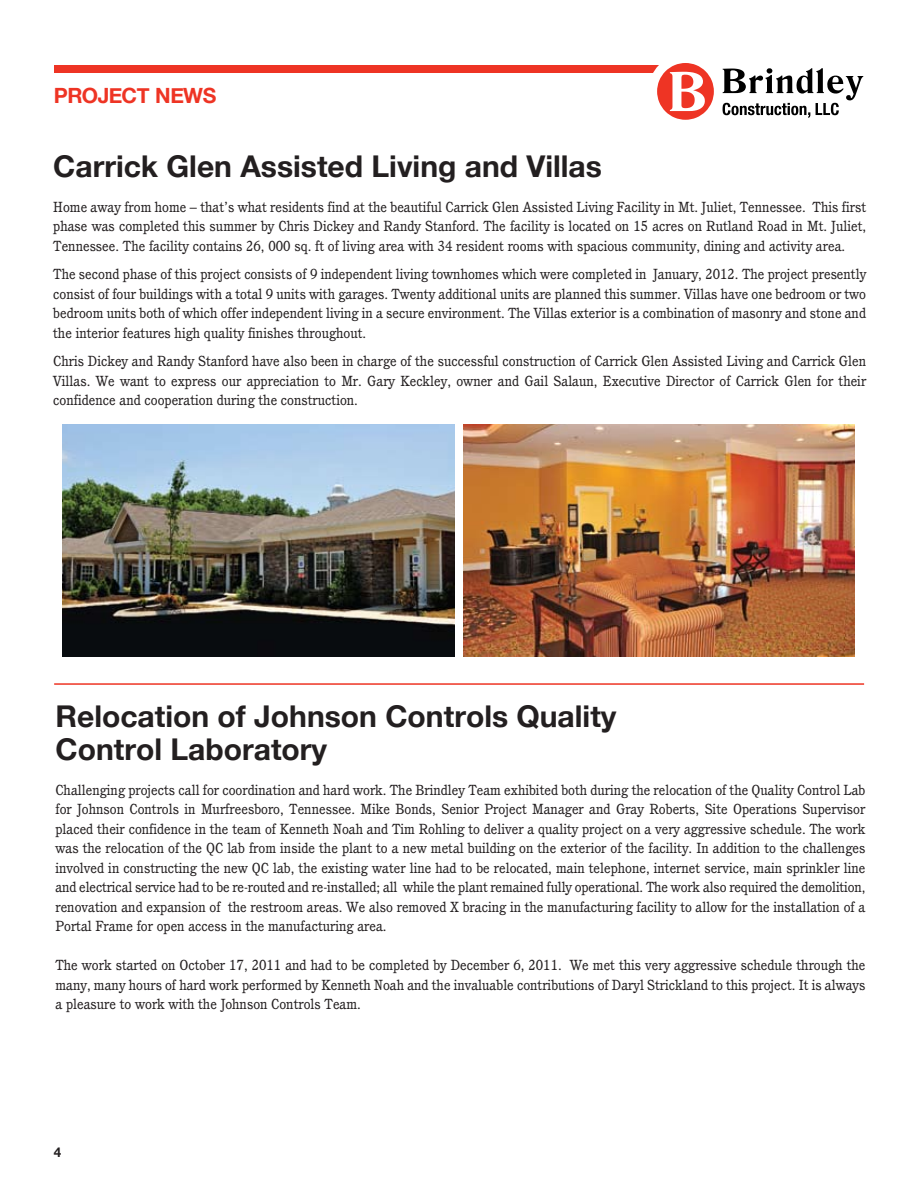
<style>
.page{position:relative;width:918px;height:1188px;background:#fff}
.page>*{position:absolute;margin:0;border:0;box-sizing:border-box;transform-origin:0 0}
.t1{font:700 30px/33px "Helvetica Neue";color:#231f20}
.t2{font:700 21px "Helvetica Neue";letter-spacing:-.02em;color:#ee3424}
.t3{font:14.25px/19.5px "Cushing";color:#231f20;text-align:justify}
.t4{font:700 13.5px "Helvetica Neue";color:#231f20}
</style>
<div class="page">
<div style="left:54px;top:65px;width:634px;height:8px;background:#ee3424"></div>
<svg style="left:653px;top:63px;width:210px;height:57px"></svg>
<hr style="left:54px;top:683px;width:810px;height:2px;background:#ee3424">
<img style="left:63px;top:425px;width:391px;height:232px">
<img style="left:463px;top:424px;width:392px;height:233px">
<h2 class="t2" style="left:54px;top:76px;width:164px">PROJECT NEWS</h2>
<h1 class="t1" style="left:53px;top:148px;width:550px">Carrick Glen Assisted Living and Villas</h1>
<p class="t3" style="left:53px;top:197px;width:814px">Home away from home – that’s what residents find at the beautiful Carrick Glen Assisted Living Facility in Mt. Juliet, Tennessee. This first phase was completed this summer by Chris Dickey and Randy Stanford. The facility is located on 15 acres on Rutland Road in Mt. Juliet, Tennessee. The facility contains 26, 000 sq. ft of living area with 34 resident rooms with spacious community, dining and activity area.</p>
<p class="t3" style="left:53px;top:264px;width:815px">The second phase of this project consists of 9 independent living townhomes which were completed in January, 2012. The project presently consist of four buildings with a total 9 units with garages. Twenty additional units are planned this summer. Villas have one bedroom or two bedroom units both of which offer independent living in a secure environment. The Villas exterior is a combination of masonry and stone and the interior features high quality finishes throughout.</p>
<p class="t3" style="left:53px;top:351px;width:815px">Chris Dickey and Randy Stanford have also been in charge of the successful construction of Carrick Glen Assisted Living and Carrick Glen Villas. We want to express our appreciation to Mr. Gary Keckley, owner and Gail Salaun, Executive Director of Carrick Glen for their confidence and cooperation during the construction.</p>
<h1 class="t1" style="left:55px;top:699px;width:563px">Relocation of Johnson Controls Quality<br>Control Laboratory</h1>
<p class="t3" style="left:55px;top:780px;width:812px">Challenging projects call for coordination and hard work. The Brindley Team exhibited both during the relocation of the Quality Control Lab for Johnson Controls in Murfreesboro, Tennessee. Mike Bonds, Senior Project Manager and Gray Roberts, Site Operations Supervisor placed their confidence in the team of Kenneth Noah and Tim Rohling to deliver a quality project on a very aggressive schedule. The work was the relocation of the QC lab from inside the plant to a new metal building on the exterior of the facility. In addition to the challenges involved in constructing the new QC lab, the existing water line had to be relocated, main telephone, internet service, main sprinkler line and electrical service had to be re-routed and re-installed; all while the plant remained fully operational. The work also required the demolition, renovation and expansion of the restroom areas. We also removed X bracing in the manufacturing facility to allow for the installation of a Portal Frame for open access in the manufacturing area.</p>
<p class="t3" style="left:55px;top:955px;width:812px">The work started on October 17, 2011 and had to be completed by December 6, 2011. We met this very aggressive schedule through the many, many hours of hard work performed by Kenneth Noah and the invaluable contributions of Daryl Strickland to this project. It is always a pleasure to work with the Johnson Controls Team.</p>
<p class="t4" style="left:54px;top:1140px;width:9px">4</p>
</div>
